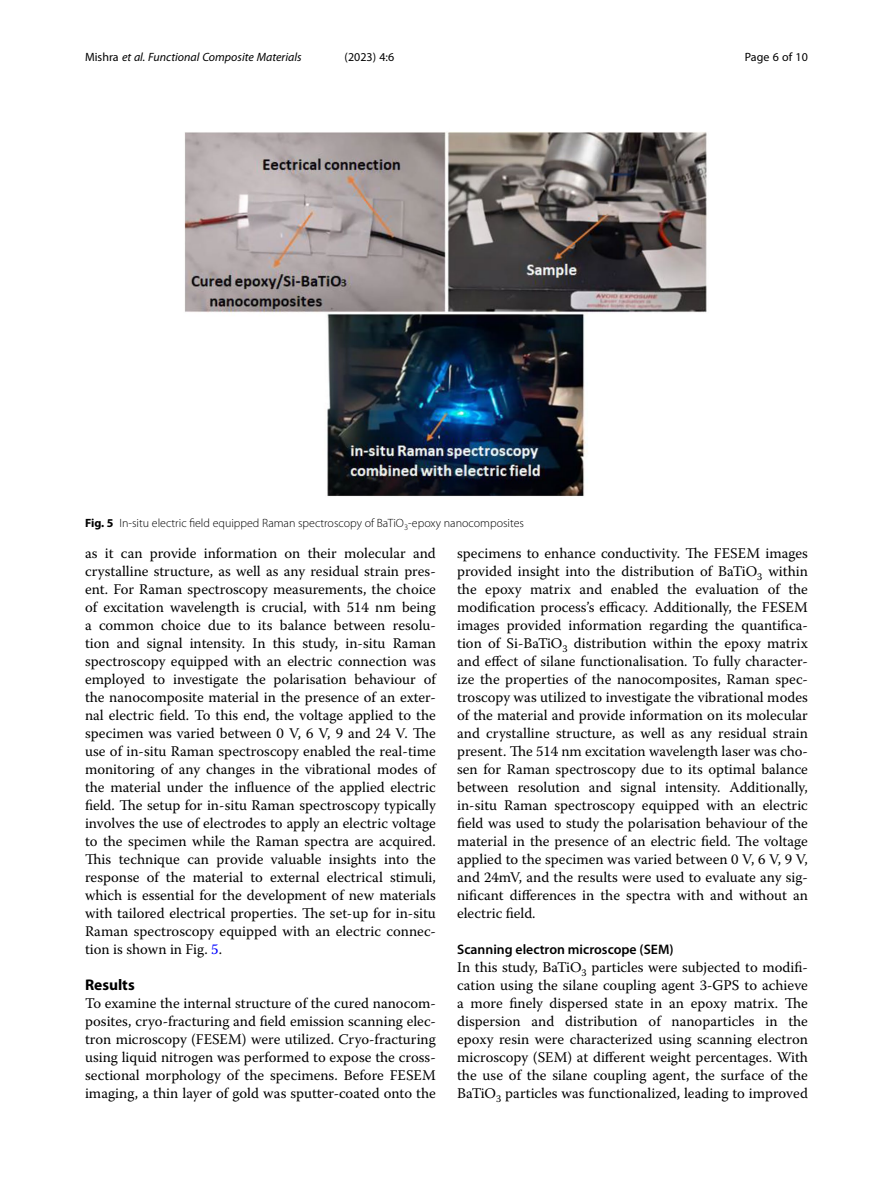
<style>
.page{position:relative;width:893px;height:1191px;background:#fff}
.page>*{position:absolute;margin:0;border:0;box-sizing:border-box;transform-origin:0 0}
.Head_1{font:700 15.45px "Myriad Pro";color:#000}
.Body_Text{font:14.7px/18px "Warnock Pro";color:#000;text-align:justify}
.Head_2{font:600 13.8px "Myriad Pro";color:#000}
.Figure_Caption{font:300 12px "Myriad Pro";color:#000}
.t1{font:italic 12px "Myriad Pro";color:#000}
.t2{font:12px "Myriad Pro";color:#000}
.s1{font-style:normal}
.s2{font-weight:700}
.s3{color:#00f}
</style>
<div class="page">
<img style="left:184px;top:132px;width:523px;height:365px">
<p class="t1" style="left:85px;top:50px;width:218px"><span class="s1">Mishra</span> et al. Functional Composite Materials</p>
<p class="t2" style="left:345px;top:50px;width:51px">(2023) 4:6</p>
<p class="t2" style="left:745px;top:50px;width:65px">Page 6 of 10</p>
<p class="Figure_Caption" style="left:85px;top:516px;width:440px"><span class="s2">Fig. 5</span> In-situ electric field equipped Raman spectroscopy of BaTiO<sub>3</sub>-epoxy nanocomposites</p>
<p class="Body_Text" style="left:85px;top:544px;width:352px">as it can provide information on their molecular and crystalline structure, as well as any residual strain pres&shy;ent. For Raman spectroscopy measurements, the choice of excitation wavelength is crucial, with 514 nm being a common choice due to its balance between resolu&shy;tion and signal intensity. In this study, in-situ Raman spectroscopy equipped with an electric connection was employed to investigate the polarisation behaviour of the nanocomposite material in the presence of an exter&shy;nal electric field. To this end, the voltage applied to the specimen was varied between 0 V, 6 V, 9 and 24 V. The use of in-situ Raman spectroscopy enabled the real-time monitoring of any changes in the vibrational modes of the material under the influence of the applied electric field. The setup for in-situ Raman spectroscopy typically involves the use of electrodes to apply an electric voltage to the specimen while the Raman spectra are acquired.<br>This technique can provide valuable insights into the response of the material to external electrical stimuli, which is essential for the development of new materials with tailored electrical properties. The set-up for in-situ Raman spectroscopy equipped with an electric connec&shy;tion is shown in Fig. <span class="s3">5</span>.</p>
<p class="Head_1" style="left:85px;top:975px;width:51px">Results</p>
<p class="Body_Text" style="left:85px;top:994px;width:352px">To examine the internal structure of the cured nanocom&shy;posites, cryo-fracturing and field emission scanning elec&shy;tron microscopy (FESEM) were utilized. Cryo-fracturing using liquid nitrogen was performed to expose the cross&shy;sectional morphology of the specimens. Before FESEM imaging, a thin layer of gold was sputter-coated onto the</p>
<p class="Body_Text" style="left:457px;top:544px;width:352px">specimens to enhance conductivity. The FESEM images provided insight into the distribution of BaTiO<sub>3</sub> within the epoxy matrix and enabled the evaluation of the modification process’s efficacy. Additionally, the FESEM images provided information regarding the quantifica&shy;tion of Si-BaTiO<sub>3</sub> distribution within the epoxy matrix and effect of silane functionalisation. To fully character&shy;ize the properties of the nanocomposites, Raman spec&shy;troscopy was utilized to investigate the vibrational modes of the material and provide information on its molecular and crystalline structure, as well as any residual strain present. The 514 nm excitation wavelength laser was cho&shy;sen for Raman spectroscopy due to its optimal balance between resolution and signal intensity. Additionally, in-situ Raman spectroscopy equipped with an electric field was used to study the polarisation behaviour of the material in the presence of an electric field. The voltage applied to the specimen was varied between 0 V, 6 V, 9 V, and 24mV, and the results were used to evaluate any sig&shy;nificant differences in the spectra with and without an electric field.</p>
<p class="Head_2" style="left:457px;top:941px;width:218px">Scanning electron microscope (SEM)</p>
<p class="Body_Text" style="left:457px;top:958px;width:352px">In this study, BaTiO<sub>3</sub> particles were subjected to modifi&shy;cation using the silane coupling agent 3-GPS to achieve a more finely dispersed state in an epoxy matrix. The dispersion and distribution of nanoparticles in the epoxy resin were characterized using scanning electron microscopy (SEM) at different weight percentages. With the use of the silane coupling agent, the surface of the BaTiO<sub>3</sub> particles was functionalized, leading to improved</p>
</div>
